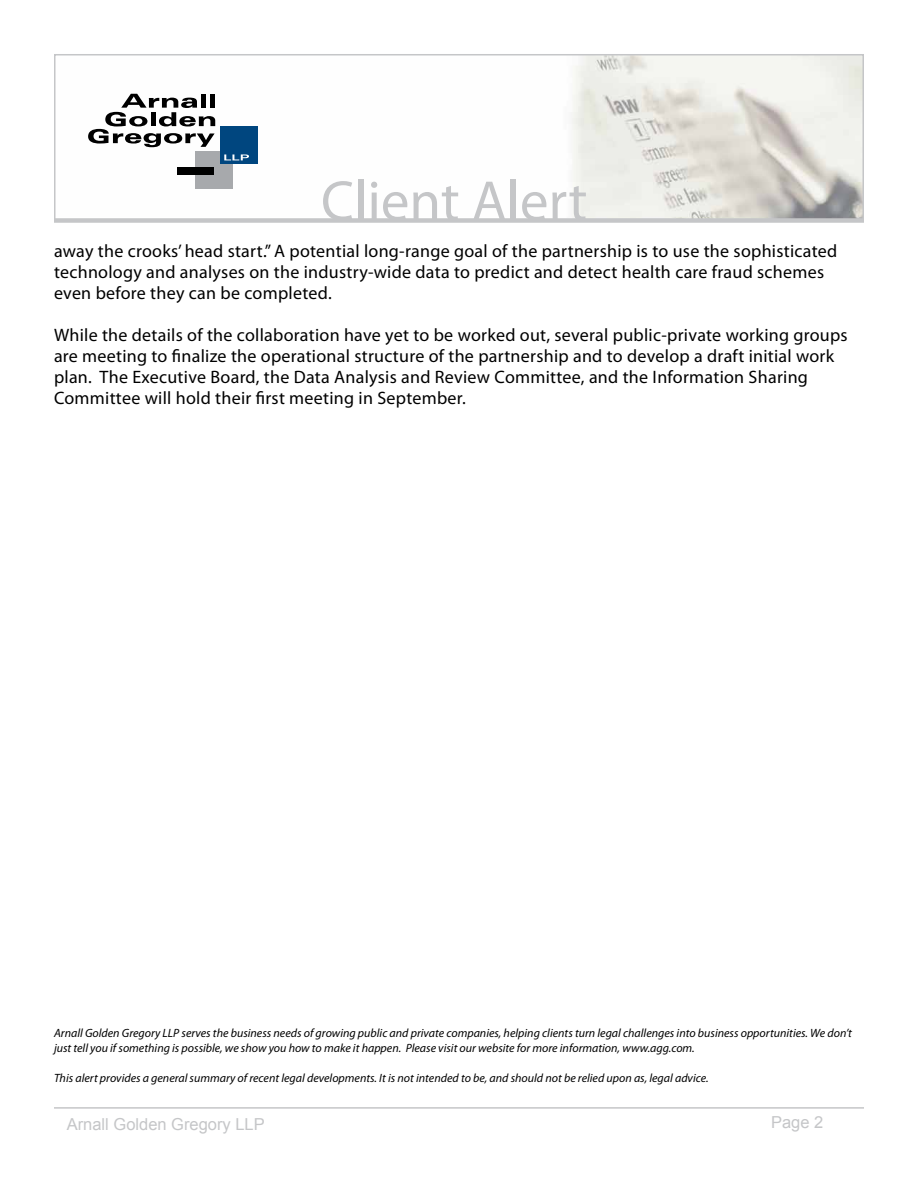
<style>
.page{position:relative;width:918px;height:1188px;background:#fff}
.page>*{position:absolute;margin:0;border:0;box-sizing:border-box;transform-origin:0 0}
.t1{font:57px "Myriad Pro";color:#c5c6c8}
.t2{font:18px/21px "Myriad Pro";letter-spacing:.015em;color:#000}
.t3{font:16.5px "Arial";color:#c5c6c8}
.t4{font:italic 12px/15px "Myriad Pro";color:#000}
</style>
<div class="page">
<hr style="left:54px;top:1107px;width:810px;height:2px;background:#c5c6c8">
<div style="left:54px;top:218px;width:810px;height:5px;background:#d3d4d5"></div>
<svg style="left:54px;top:54px;width:810px;height:168px"></svg>
<h1 class="t1" style="left:321px;top:166px;width:268px">Client Alert</h1>
<p class="t2" style="left:54px;top:240px;width:785px">away the crooks’ head start.” A potential long-range goal of the partnership is to use the sophisticated technology and analyses on the industry-wide data to predict and detect health care fraud schemes even before they can be completed.</p>
<p class="t2" style="left:54px;top:324px;width:795px">While the details of the collaboration have yet to be worked out, several public-private working groups are meeting to finalize the operational structure of the partnership and to develop a draft initial work plan. The Executive Board, the Data Analysis and Review Committee, and the Information Sharing Committee will hold their first meeting in September.</p>
<p class="t4" style="left:54px;top:1025px;width:800px">Arnall Golden Gregory LLP serves the business needs of growing public and private companies, helping clients turn legal challenges into business opportunities. We don’t just tell you if something is possible, we show you how to make it happen. Please visit our website for more information, www.agg.com.</p>
<p class="t4" style="left:54px;top:1070px;width:656px">This alert provides a general summary of recent legal developments. It is not intended to be, and should not be relied upon as, legal advice.</p>
<p class="t3" style="left:67px;top:1114px;width:200px">Arnall Golden Gregory LLP</p>
<p class="t3" style="left:771px;top:1111px;width:54px">Page 2</p>
</div>
